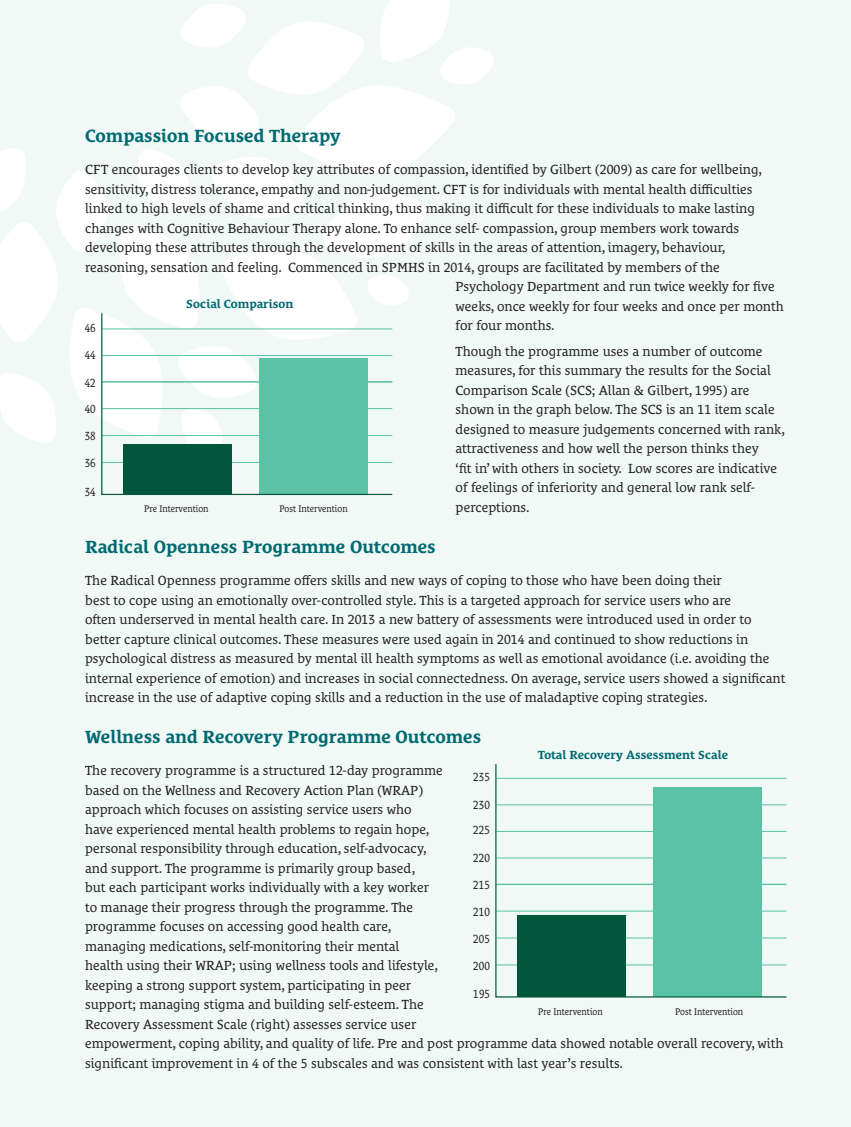
<style>
.page{position:relative;width:851px;height:1127px;background:#fff}
.page>*{position:absolute;margin:0;border:0;box-sizing:border-box;transform-origin:0 0}
.t1{font:700 18px "Le Monde Courrier Pro";color:#006a71}
.t2{font:13.5px/19.5px "Le Monde Courrier Pro";color:#231f20}
.t3{font:12px "Le Monde Courrier Pro";color:#231f20;scale:.9 1}
.t4{font:700 12px "Le Monde Courrier Pro";color:#006a71}
.t5{font:9.75px "Le Monde Courrier Pro";color:#231f20;scale:.9 1}
</style>
<div class="page">
<div style="left:0;top:0;width:850px;height:1127px;background:#f1f9f6"></div>
<svg style="left:0;top:0;width:493px;height:443px"></svg>
<svg style="left:101px;top:312px;width:292px;height:184px"></svg>
<svg style="left:495px;top:764px;width:292px;height:234px"></svg>
<h1 class="t1" style="left:85px;top:121px;width:257px">Compassion Focused Therapy</h1>
<p class="t2" style="left:85px;top:158px;width:678px">CFT encourages clients to develop key attributes of compassion, identified by Gilbert (2009) as care for wellbeing,</p>
<p class="t2" style="left:85px;top:178px;width:669px">sensitivity, distress tolerance, empathy and non-judgement. CFT is for individuals with mental health difficulties</p>
<p class="t2" style="left:85px;top:197px;width:671px">linked to high levels of shame and critical thinking, thus making it difficult for these individuals to make lasting</p>
<p class="t2" style="left:85px;top:217px;width:655px">changes with Cognitive Behaviour Therapy alone. To enhance self- compassion, group members work towards</p>
<p class="t2" style="left:85px;top:236px;width:641px">developing these attributes through the development of skills in the areas of attention, imagery, behaviour,</p>
<p class="t2" style="left:85px;top:256px;width:636px">reasoning, sensation and feeling. Commenced in SPMHS in 2014, groups are facilitated by members of the</p>
<p class="t2" style="left:455px;top:275px;width:320px">Psychology Department and run twice weekly for five</p>
<p class="t2" style="left:455px;top:295px;width:329px">weeks, once weekly for four weeks and once per month</p>
<p class="t2" style="left:455px;top:314px;width:100px">for four months.</p>
<p class="t2" style="left:455px;top:340px;width:330px">Though the programme uses a number of outcome measures, for this summary the results for the Social Comparison Scale (SCS; Allan &amp; Gilbert, 1995) are shown in the graph below. The SCS is an 11 item scale designed to measure judgements concerned with rank, attractiveness and how well the person thinks they<br>‘fit in’ with others in society. Low scores are indicative of feelings of inferiority and general low rank self&shy;perceptions.</p>
<h1 class="t1" style="left:85px;top:532px;width:352px">Radical Openness Programme Outcomes</h1>
<p class="t2" style="left:85px;top:569px;width:701px">The Radical Openness programme offers skills and new ways of coping to those who have been doing their<br>best to cope using an emotionally over-controlled style. This is a targeted approach for service users who are<br>often underserved in mental health care. In 2013 a new battery of assessments were introduced used in order to better capture clinical outcomes. These measures were used again in 2014 and continued to show reductions in psychological distress as measured by mental ill health symptoms as well as emotional avoidance (i.e. avoiding the internal experience of emotion) and increases in social connectedness. On average, service users showed a significant increase in the use of adaptive coping skills and a reduction in the use of maladaptive coping strategies.</p>
<h1 class="t1" style="left:85px;top:722px;width:398px">Wellness and Recovery Programme Outcomes</h1>
<p class="t2" style="left:85px;top:759px;width:699px">The recovery programme is a structured 12-day programme<br>based on the Wellness and Recovery Action Plan (WRAP)<br>approach which focuses on assisting service users who<br>have experienced mental health problems to regain hope,<br>personal responsibility through education, self-advocacy,<br>and support. The programme is primarily group based,<br>but each participant works individually with a key worker<br>to manage their progress through the programme. The<br>programme focuses on accessing good health care,<br>managing medications, self-monitoring their mental<br>health using their WRAP; using wellness tools and lifestyle,<br>keeping a strong support system, participating in peer<br>support; managing stigma and building self-esteem. The<br>Recovery Assessment Scale (right) assesses service user<br>empowerment, coping ability, and quality of life. Pre and post programme data showed notable overall recovery, with significant improvement in 4 of the 5 subscales and was consistent with last year’s results.</p>
<p class="t3" style="left:473px;top:265px;width:20px">235</p>
<p class="t3" style="left:473px;top:292px;width:20px">230</p>
<p class="t4" style="left:186px;top:294px;width:109px">Social Comparison</p>
<p class="t3" style="left:85px;top:318px;width:14px">46</p>
<p class="t3" style="left:473px;top:318px;width:20px">225</p>
<p class="t3" style="left:473px;top:345px;width:20px">220</p>
<p class="t3" style="left:85px;top:345px;width:14px">44</p>
<p class="t3" style="left:85px;top:373px;width:14px">42</p>
<p class="t3" style="left:473px;top:400px;width:20px">210</p>
<p class="t3" style="left:85px;top:400px;width:14px">40</p>
<p class="t3" style="left:473px;top:427px;width:20px">205</p>
<p class="t3" style="left:85px;top:427px;width:14px">38</p>
<p class="t3" style="left:473px;top:453px;width:20px">200</p>
<p class="t3" style="left:85px;top:453px;width:14px">36</p>
<p class="t3" style="left:473px;top:482px;width:20px">195</p>
<p class="t3" style="left:85px;top:482px;width:14px">34</p>
<p class="t5" style="left:144px;top:501px;width:73px">Pre Intervention</p>
<p class="t5" style="left:279px;top:501px;width:77px">Post Intervention</p>
<p class="t4" style="left:538px;top:745px;width:191px">Total Recovery Assessment Scale</p>
<p class="t3" style="left:473px;top:767px;width:20px">235</p>
<p class="t3" style="left:473px;top:795px;width:20px">230</p>
<p class="t3" style="left:85px;top:820px;width:14px">46</p>
<p class="t3" style="left:473px;top:820px;width:20px">225</p>
<p class="t3" style="left:473px;top:848px;width:20px">220</p>
<p class="t3" style="left:85px;top:848px;width:14px">44</p>
<p class="t3" style="left:473px;top:875px;width:20px">215</p>
<p class="t3" style="left:85px;top:875px;width:14px">42</p>
<p class="t3" style="left:85px;top:902px;width:14px">40</p>
<p class="t3" style="left:473px;top:902px;width:20px">210</p>
<p class="t3" style="left:473px;top:929px;width:20px">205</p>
<p class="t3" style="left:473px;top:956px;width:20px">200</p>
<p class="t3" style="left:85px;top:956px;width:14px">36</p>
<p class="t3" style="left:473px;top:984px;width:20px">195</p>
<p class="t3" style="left:85px;top:984px;width:14px">34</p>
<p class="t5" style="left:144px;top:1003px;width:73px">Pre Intervention</p>
<p class="t5" style="left:279px;top:1003px;width:77px">Post Intervention</p>
<p class="t5" style="left:538px;top:1003px;width:73px">Pre Intervention</p>
<p class="t5" style="left:675px;top:1003px;width:77px">Post Intervention</p>
</div>
